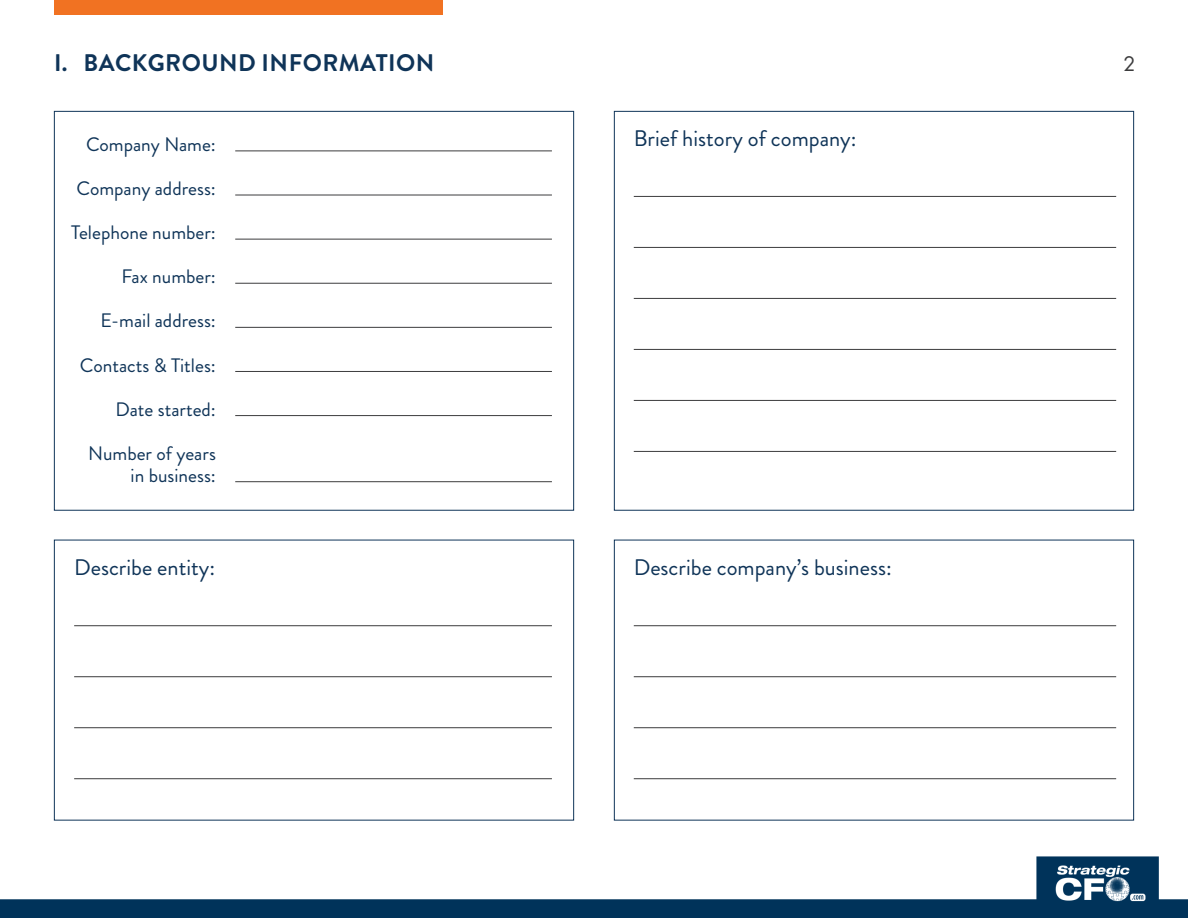
<style>
.page{position:relative;width:1188px;height:918px;background:#fff}
.page>*{position:absolute;margin:0;border:0;box-sizing:border-box;transform-origin:0 0}
.t1{font:700 24px "Brandon Grotesque";letter-spacing:.02em;color:#0f3458}
.t2{font:22.5px "Brandon Grotesque";color:#0f3458}
.t3{font:19.5px "Brandon Grotesque";color:#0f3458}
.t4{font:19.5px "Futura LT";color:#3c3c3d}
</style>
<div class="page">
<img style="left:0;top:14px;width:1188px;height:904px">
<hr style="left:235px;top:151px;width:317px;height:1px;background:#3c3c3d">
<hr style="left:235px;top:239px;width:317px;height:1px;background:#3c3c3d">
<hr style="left:634px;top:247px;width:482px;height:1px;background:#3c3c3d">
<hr style="left:235px;top:327px;width:317px;height:1px;background:#3c3c3d">
<hr style="left:634px;top:349px;width:482px;height:1px;background:#3c3c3d">
<hr style="left:235px;top:415px;width:317px;height:1px;background:#3c3c3d">
<hr style="left:634px;top:451px;width:482px;height:1px;background:#3c3c3d">
<hr style="left:235px;top:195px;width:317px;height:1px;background:#3c3c3d">
<hr style="left:634px;top:196px;width:482px;height:1px;background:#3c3c3d">
<hr style="left:235px;top:283px;width:317px;height:1px;background:#3c3c3d">
<hr style="left:634px;top:298px;width:482px;height:1px;background:#3c3c3d">
<hr style="left:235px;top:371px;width:317px;height:1px;background:#3c3c3d">
<hr style="left:634px;top:400px;width:482px;height:1px;background:#3c3c3d">
<hr style="left:235px;top:481px;width:317px;height:1px;background:#3c3c3d">
<div style="left:54px;top:540px;width:520px;height:280px;border:1px solid #0f3458"></div>
<div style="left:614px;top:540px;width:520px;height:280px;border:1px solid #0f3458"></div>
<hr style="left:634px;top:676px;width:482px;height:1px;background:#3c3c3d">
<hr style="left:74px;top:676px;width:478px;height:1px;background:#3c3c3d">
<hr style="left:634px;top:778px;width:482px;height:1px;background:#3c3c3d">
<hr style="left:74px;top:778px;width:478px;height:1px;background:#3c3c3d">
<hr style="left:634px;top:625px;width:482px;height:1px;background:#3c3c3d">
<hr style="left:74px;top:625px;width:478px;height:1px;background:#3c3c3d">
<hr style="left:634px;top:727px;width:482px;height:1px;background:#3c3c3d">
<hr style="left:74px;top:727px;width:478px;height:1px;background:#3c3c3d">
<div style="left:54px;top:0;width:389px;height:14px;background:#f17222"></div>
<p class="t1" style="left:54px;top:46px;width:382px">I. BACKGROUND INFORMATION</p>
<p class="t3" style="left:86px;top:131px;width:131px">Company Name:</p>
<p class="t3" style="left:77px;top:175px;width:141px">Company address:</p>
<p class="t3" style="left:71px;top:219px;width:146px">Telephone number:</p>
<p class="t3" style="left:121px;top:263px;width:96px">Fax number:</p>
<p class="t3" style="left:100px;top:307px;width:117px">E-mail address:</p>
<p class="t3" style="left:80px;top:351px;width:138px">Contacts &amp; Titles:</p>
<p class="t3" style="left:115px;top:396px;width:102px">Date started:</p>
<p class="t3" style="left:88px;top:440px;width:129px">Number of years</p>
<p class="t3" style="left:131px;top:462px;width:87px">in business:</p>
<p class="t2" style="left:634px;top:122px;width:224px">Brief history of company:</p>
<p class="t2" style="left:74px;top:552px;width:142px">Describe entity:</p>
<p class="t2" style="left:634px;top:552px;width:260px">Describe company’s business:</p>
<p class="t4" style="left:1124px;top:51px;width:14px">2</p>
</div>
